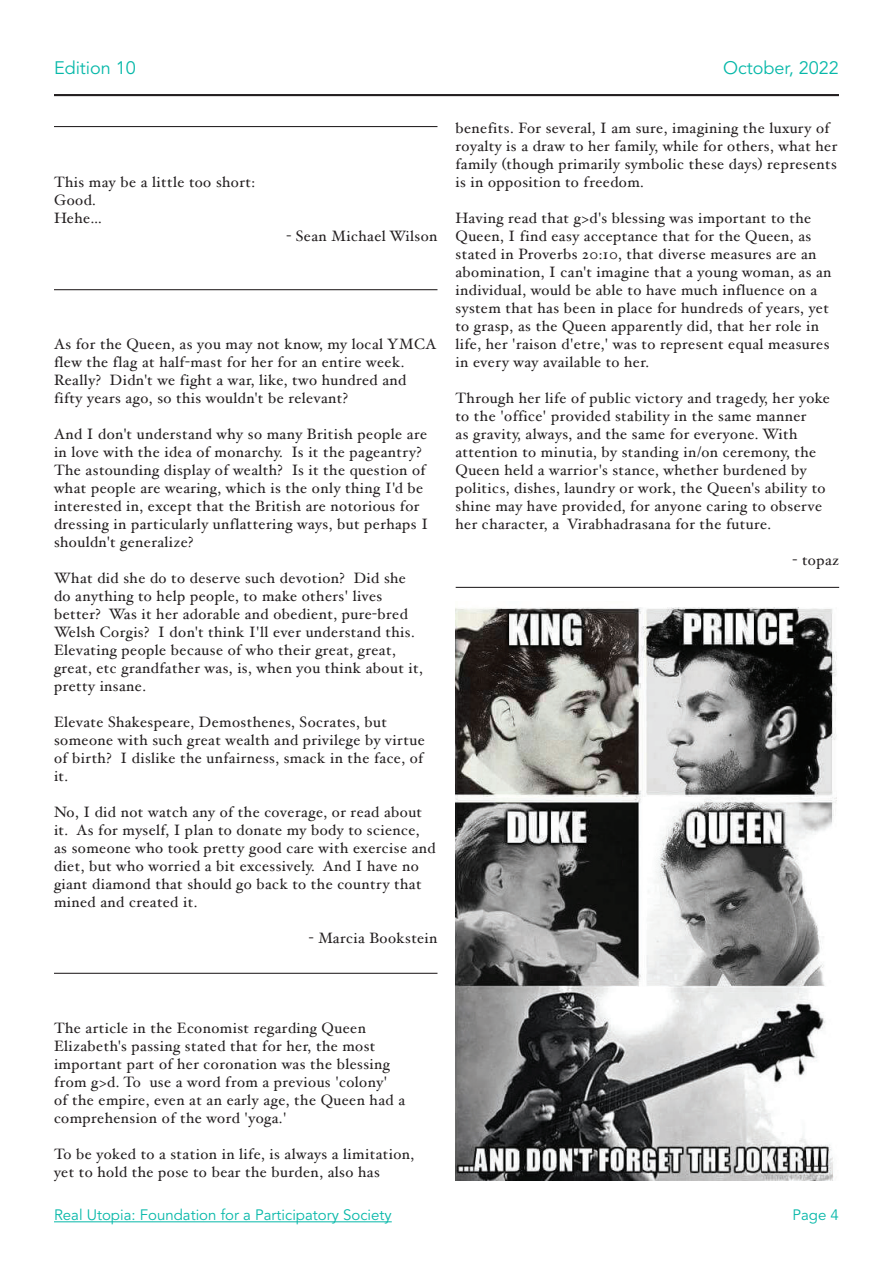
<style>
.page{position:relative;width:893px;height:1263px;background:#fff}
.page>*{position:absolute;margin:0;border:0;box-sizing:border-box;transform-origin:0 0}
.t1{font:18px "Avenir LT Std";color:#07b8a9}
.t2{font:15px/18px "Hoefler Text";letter-spacing:.03em;color:#231f20}
.t3{font:15px "Avenir LT Std";color:#07b8a9}
</style>
<div class="page">
<hr style="left:54px;top:1221px;width:338px;height:1px;background:#07b8a9">
<hr style="left:54px;top:94px;width:785px;height:2px;background:#231f20">
<img style="left:456px;top:607px;width:381px;height:573px">
<hr style="left:54px;top:126px;width:383px;height:1px;background:#231f20">
<hr style="left:54px;top:289px;width:383px;height:1px;background:#231f20">
<hr style="left:54px;top:973px;width:383px;height:1px;background:#231f20">
<hr style="left:456px;top:587px;width:383px;height:1px;background:#231f20">
<p class="t1" style="left:54px;top:57px;width:83px">Edition 10</p>
<p class="t1" style="left:723px;top:57px;width:117px">October, 2022</p>
<p class="t2" style="left:54px;top:173px;width:203px">This may be a little too short:<br>Good.<br>Hehe…</p>
<p class="t2" style="left:286px;top:227px;width:153px">- Sean Michael Wilson</p>
<p class="t2" style="left:54px;top:335px;width:384px">As for the Queen, as you may not know, my local YMCA flew the flag at half-mast for her for an entire week.<br>Really? Didn't we fight a war, like, two hundred and fifty years ago, so this wouldn't be relevant?</p>
<p class="t2" style="left:54px;top:425px;width:375px">And I don't understand why so many British people are in love with the idea of monarchy. Is it the pageantry?<br>The astounding display of wealth? Is it the question of what people are wearing, which is the only thing I'd be interested in, except that the British are notorious for dressing in particularly unflattering ways, but perhaps I shouldn't generalize?</p>
<p class="t2" style="left:54px;top:569px;width:370px">What did she do to deserve such devotion? Did she do anything to help people, to make others' lives better? Was it her adorable and obedient, pure-bred Welsh Corgis? I don't think I'll ever understand this.<br>Elevating people because of who their great, great, great, etc grandfather was, is, when you think about it, pretty insane.</p>
<p class="t2" style="left:54px;top:713px;width:372px">Elevate Shakespeare, Demosthenes, Socrates, but someone with such great wealth and privilege by virtue of birth? I dislike the unfairness, smack in the face, of it.</p>
<p class="t2" style="left:54px;top:803px;width:383px">No, I did not watch any of the coverage, or read about it. As for myself, I plan to donate my body to science, as someone who took pretty good care with exercise and diet, but who worried a bit excessively. And I have no giant diamond that should go back to the country that mined and created it.</p>
<p class="t2" style="left:309px;top:929px;width:130px">- Marcia Bookstein</p>
<p class="t2" style="left:455px;top:119px;width:383px">benefits. For several, I am sure, imagining the luxury of royalty is a draw to her family, while for others, what her family (though primarily symbolic these days) represents is in opposition to freedom.</p>
<p class="t2" style="left:455px;top:209px;width:377px">Having read that g&gt;d's blessing was important to the Queen, I find easy acceptance that for the Queen, as stated in Proverbs 20:10, that diverse measures are an abomination, I can't imagine that a young woman, as an individual, would be able to have much influence on a system that has been in place for hundreds of years, yet to grasp, as the Queen apparently did, that her role in life, her 'raison d'etre,' was to represent equal measures in every way available to her.</p>
<p class="t2" style="left:455px;top:389px;width:376px">Through her life of public victory and tragedy, her yoke to the 'office' provided stability in the same manner<br>as gravity, always, and the same for everyone. With attention to minutia, by standing in/on ceremony, the Queen held a warrior's stance, whether burdened by politics, dishes, laundry or work, the Queen's ability to shine may have provided, for anyone caring to observe her character, a Virabhadrasana for the future.</p>
<p class="t2" style="left:792px;top:551px;width:48px">- topaz</p>
<p class="t2" style="left:54px;top:1019px;width:352px">The article in the Economist regarding Queen Elizabeth's passing stated that for her, the most important part of her coronation was the blessing from g&gt;d. To use a word from a previous 'colony'<br>of the empire, even at an early age, the Queen had a comprehension of the word 'yoga.'</p>
<p class="t2" style="left:54px;top:1145px;width:362px">To be yoked to a station in life, is always a limitation, yet to hold the pose to bear the burden, also has</p>
<p class="t3" style="left:54px;top:1206px;width:339px">Real Utopia: Foundation for a Participatory Society</p>
<p class="t3" style="left:793px;top:1206px;width:48px">Page 4</p>
</div>
